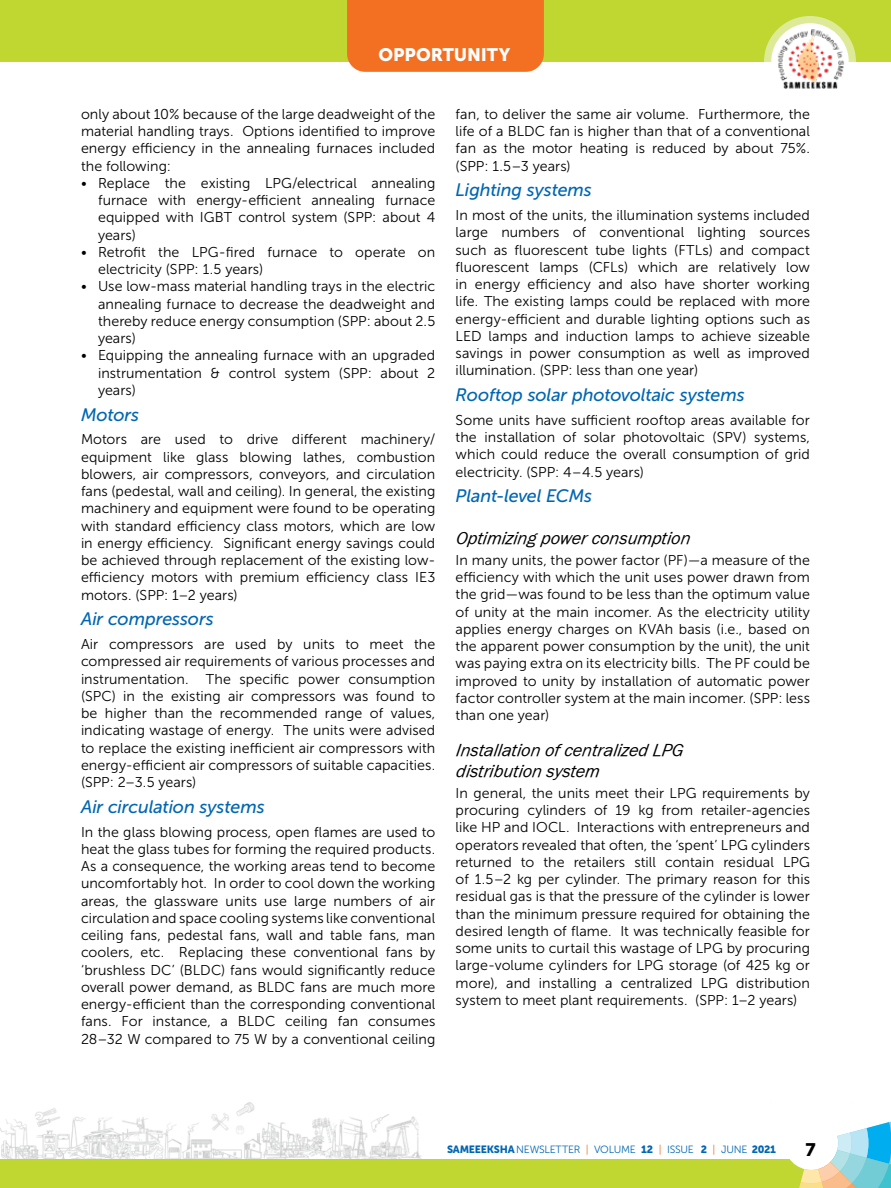
<style>
.page{position:relative;width:891px;height:1188px;background:#fff}
.page>*{position:absolute;margin:0;border:0;box-sizing:border-box;transform-origin:0 0}
.t1{font:italic 18px "Museo Sans 500";letter-spacing:-.005em;color:#0066b3}
.t2{font:italic 18px/21.6px "Franklin Gothic";color:#000}
.t3{font:18px "Museo Sans 900";letter-spacing:-.005em;color:#fff}
.t4{font:18px "Museo Sans 900";color:#000}
.t5{font:14.25px/17.2px "Museo Sans 300";letter-spacing:.005em;color:#000;text-align:justify}
.t6{font:10.5px "Museo Sans 300";letter-spacing:-.02em;color:#0066b3}
.s1{font-family:"Museo Sans 900"}
.s2{color:#f36f21}
</style>
<div class="page">
<img style="left:0;top:1102px;width:421px;height:57px">
<div style="left:0;top:1159px;width:891px;height:29px;background:#bfd730"></div>
<div style="left:0;top:0;width:891px;height:62px;background:#bfd730"></div>
<div style="left:784px;top:1116px;width:54px;height:54px;background:#fff;border-radius:50%"></div>
<svg style="left:792px;top:1121px;width:99px;height:67px"></svg>
<svg style="left:764px;top:16px;width:92px;height:91px"></svg>
<div style="left:771px;top:23px;width:78px;height:77px;background:#fff;border-radius:50%"></div>
<img style="left:773px;top:26px;width:74px;height:66px">
<div style="left:347px;top:0;width:197px;height:72px;background:#f36f21"></div>
<p class="t3" style="left:379px;top:44px;width:133px">OPPORTUNITY</p>
<p class="t5" style="left:81px;top:105px;width:356px">only about 10% because of the large deadweight of the material handling trays. Options identified to improve energy efficiency in the annealing furnaces included the following:</p>
<p class="t5" style="left:98px;top:174px;width:339px;text-indent:-17px">• Replace the existing LPG/electrical annealing furnace with energy-efficient annealing furnace equipped with IGBT control system (SPP: about 4 years)</p>
<p class="t5" style="left:98px;top:243px;width:339px;text-indent:-17px">• Retrofit the LPG-fired furnace to operate on electricity (SPP: 1.5 years)</p>
<p class="t5" style="left:98px;top:278px;width:339px;text-indent:-17px">• Use low-mass material handling trays in the electric annealing furnace to decrease the deadweight and thereby reduce energy consumption (SPP: about 2.5 years)</p>
<p class="t5" style="left:98px;top:347px;width:339px;text-indent:-17px">• Equipping the annealing furnace with an upgraded instrumentation &amp; control system (SPP: about 2 years)</p>
<p class="t1" style="left:81px;top:405px;width:60px">Motors</p>
<p class="t5" style="left:81px;top:431px;width:356px">Motors are used to drive different machinery/ equipment like glass blowing lathes, combustion blowers, air compressors, conveyors, and circulation fans (pedestal, wall and ceiling). In general, the existing machinery and equipment were found to be operating with standard efficiency class motors, which are low in energy efficiency. Significant energy savings could be achieved through replacement of the existing low&shy;efficiency motors with premium efficiency class IE3 motors. (SPP: 1–2 years)</p>
<p class="t1" style="left:81px;top:609px;width:134px">Air compressors</p>
<p class="t5" style="left:81px;top:636px;width:356px">Air compressors are used by units to meet the compressed air requirements of various processes and instrumentation. The specific power consumption (SPC) in the existing air compressors was found to be higher than the recommended range of values, indicating wastage of energy. The units were advised to replace the existing inefficient air compressors with energy-efficient air compressors of suitable capacities. (SPP: 2–3.5 years)</p>
<p class="t1" style="left:81px;top:797px;width:185px">Air circulation systems</p>
<p class="t5" style="left:81px;top:823px;width:356px">In the glass blowing process, open flames are used to heat the glass tubes for forming the required products.<br>As a consequence, the working areas tend to become uncomfortably hot. In order to cool down the working areas, the glassware units use large numbers of air circulation and space cooling systems like conventional ceiling fans, pedestal fans, wall and table fans, man coolers, etc. Replacing these conventional fans by ‘brushless DC’ (BLDC) fans would significantly reduce overall power demand, as BLDC fans are much more energy-efficient than the corresponding conventional fans. For instance, a BLDC ceiling fan consumes 28–32 W compared to 75 W by a conventional ceiling</p>
<p class="t5" style="left:456px;top:105px;width:356px">fan, to deliver the same air volume. Furthermore, the life of a BLDC fan is higher than that of a conventional fan as the motor heating is reduced by about 75%. (SPP: 1.5–3 years)</p>
<p class="t1" style="left:456px;top:180px;width:138px">Lighting systems</p>
<p class="t5" style="left:456px;top:207px;width:356px">In most of the units, the illumination systems included large numbers of conventional lighting sources such as fluorescent tube lights (FTLs) and compact fluorescent lamps (CFLs) which are relatively low in energy efficiency and also have shorter working life. The existing lamps could be replaced with more energy-efficient and durable lighting options such as LED lamps and induction lamps to achieve sizeable savings in power consumption as well as improved illumination. (SPP: less than one year)</p>
<p class="t1" style="left:456px;top:385px;width:291px">Rooftop solar photovoltaic systems</p>
<p class="t5" style="left:456px;top:411px;width:356px">Some units have sufficient rooftop areas available for the installation of solar photovoltaic (SPV) systems, which could reduce the overall consumption of grid electricity. (SPP: 4–4.5 years)</p>
<p class="t1" style="left:456px;top:486px;width:138px">Plant-level ECMs</p>
<p class="t2" style="left:456px;top:528px;width:239px">Optimizing powerconsumption</p>
<p class="t5" style="left:456px;top:551px;width:356px">In many units, the power factor (PF)—a measure of the efficiency with which the unit uses power drawn from the grid—was found to be less than the optimum value of unity at the main incomer. As the electricity utility applies energy charges on KVAh basis (i.e., based on the apparent power consumption by the unit), the unit was paying extra on its electricity bills. The PF could be improved to unity by installation of automatic power factor controller system at the main incomer. (SPP: less than one year)</p>
<p class="t2" style="left:456px;top:739px;width:232px">Installation of centralized LPG distribution system</p>
<p class="t5" style="left:456px;top:784px;width:356px">In general, the units meet their LPG requirements by procuring cylinders of 19 kg from retailer-agencies like HP and IOCL. Interactions with entrepreneurs and operators revealed that often, the ‘spent’ LPG cylinders returned to the retailers still contain residual LPG of 1.5–2 kg per cylinder. The primary reason for this residual gas is that the pressure of the cylinder is lower than the minimum pressure required for obtaining the desired length of flame. It was technically feasible for some units to curtail this wastage of LPG by procuring large-volume cylinders for LPG storage (of 425 kg or more), and installing a centralized LPG distribution system to meet plant requirements. (SPP: 1–2 years)</p>
<p class="t6" style="left:447px;top:1144px;width:330px"><span class="s1">SAMEEEKSHA</span> NEWSLETTER <span class="s2">|</span> VOLUME <span class="s1">12</span> <span class="s2">|</span> ISSUE <span class="s1">2</span> <span class="s2">|</span> JUNE <span class="s1">2021</span></p>
<p class="t4" style="left:806px;top:1139px;width:12px">7</p>
</div>
